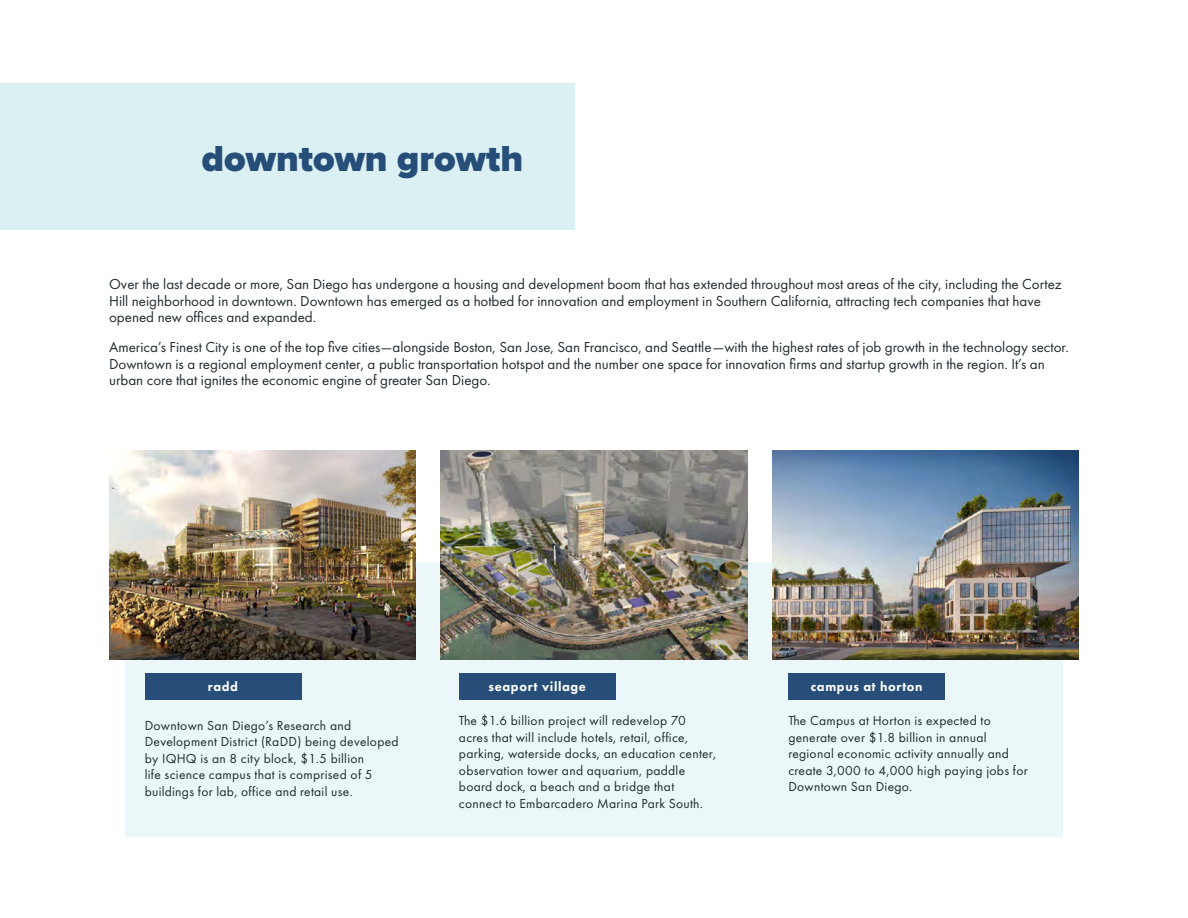
<style>
.page{position:relative;width:1188px;height:918px;background:#fff}
.page>*{position:absolute;margin:0;border:0;box-sizing:border-box;transform-origin:0 0}
.t1{font:900 37.5px "Proxima Nova";color:#274e79}
.t2{font:15px/16.5px "Futura PT";color:#212a2f}
.t3{font:13.5px/16.5px "Futura PT";letter-spacing:.02em;color:#212a2f}
.t4{font:800 13.5px "Futura PT";letter-spacing:.05em;color:#fff;scale:.96 1}
</style>
<div class="page">
<div style="left:125px;top:563px;width:938px;height:274px;background:#ebf7f8"></div>
<img style="left:109px;top:450px;width:306px;height:210px">
<img style="left:773px;top:450px;width:306px;height:210px">
<img style="left:441px;top:450px;width:306px;height:210px">
<div style="left:459px;top:673px;width:157px;height:27px;background:#274e79"></div>
<div style="left:0;top:83px;width:574px;height:147px;background:#dbf0f3"></div>
<div style="left:145px;top:673px;width:156px;height:27px;background:#274e79"></div>
<div style="left:788px;top:673px;width:157px;height:27px;background:#274e79"></div>
<h1 class="t1" style="left:202px;top:131px;width:323px">downtown growth</h1>
<p class="t2" style="left:109px;top:276px;width:954px">Over the last decade or more, San Diego has undergone a housing and development boom that has extended throughout most areas of the city, including the Cortez<br>Hill neighborhood in downtown. Downtown has emerged as a hotbed for innovation and employment in Southern California, attracting tech companies that have opened new offices and expanded.</p>
<p class="t2" style="left:109px;top:339px;width:961px">America’s Finest City is one of the top five cities—alongside Boston, San Jose, San Francisco, and Seattle—with the highest rates of job growth in the technology sector.<br>Downtown is a regional employment center, a public transportation hotspot and the number one space for innovation firms and startup growth in the region. It’s an urban core that ignites the economic engine of greater San Diego.</p>
<p class="t4" style="left:208px;top:678px;width:33px">radd</p>
<p class="t4" style="left:811px;top:678px;width:118px">campus at horton</p>
<p class="t4" style="left:489px;top:678px;width:103px">seaport village</p>
<p class="t3" style="left:459px;top:712px;width:259px">The $1.6 billion project will redevelop 70 acres that will include hotels, retail, office, parking, waterside docks, an education center, observation tower and aquarium, paddle board dock, a beach and a bridge that connect to Embarcadero Marina Park South.</p>
<p class="t3" style="left:145px;top:717px;width:255px">Downtown San Diego’s Research and Development District (RaDD) being developed by IQHQ is an 8 city block, $1.5 billion<br>life science campus that is comprised of 5 buildings for lab, office and retail use.</p>
<p class="t3" style="left:788px;top:712px;width:241px">The Campus at Horton is expected to generate over $1.8 billion in annual regional economic activity annually and create 3,000 to 4,000 high paying jobs for Downtown San Diego.</p>
</div>
